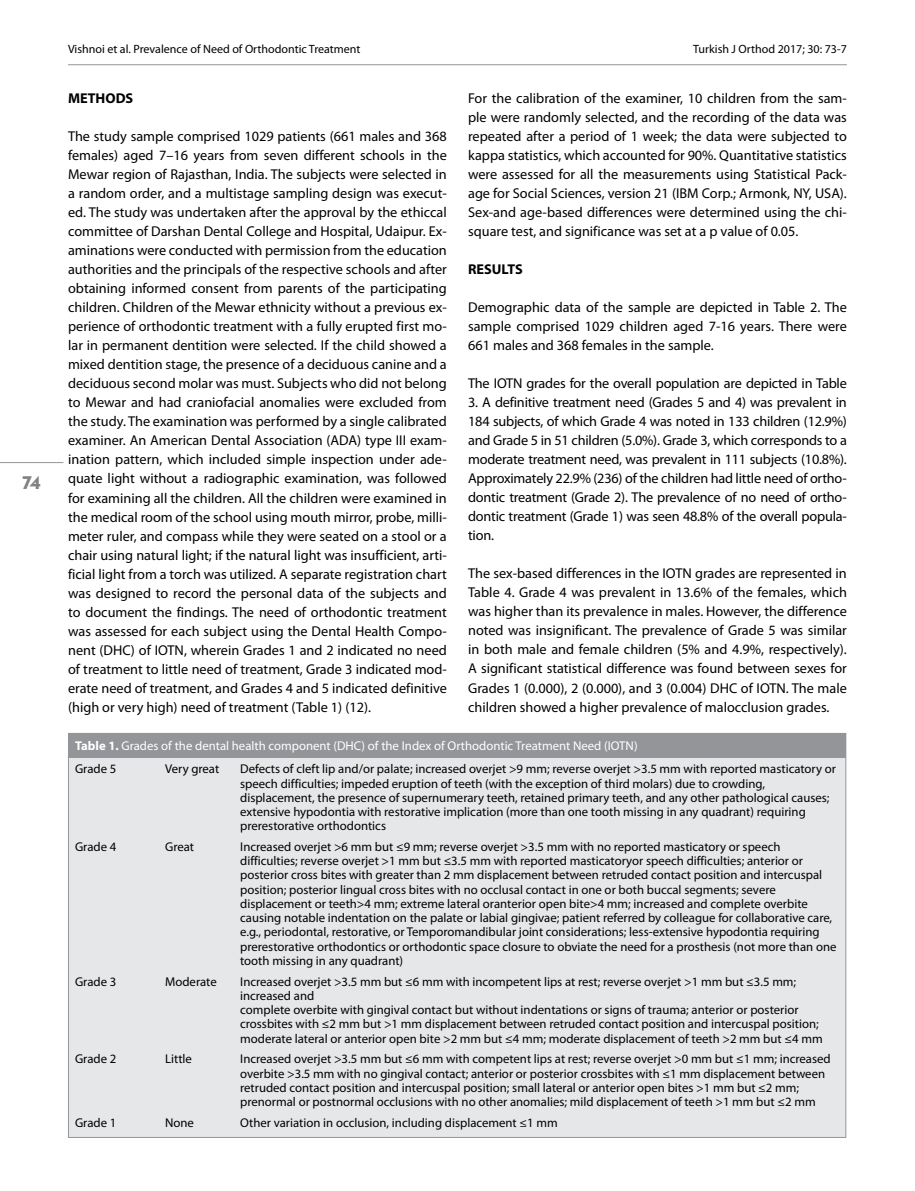
<style>
.page{position:relative;width:915px;height:1191px;background:#fff}
.page>*{position:absolute;margin:0;border:0;box-sizing:border-box;transform-origin:0 0}
.t1{font:18px "billcorporatenarrow super";color:#808285}
.t2{font:14.25px/19px "Myriad Pro";color:#000;text-align:justify}
.t3{font:700 14.25px "Myriad Pro";color:#000}
.t4{font:12.75px/14.2px "Myriad Pro";color:#000}
.t5{font:12.75px/22.8px "Myriad Pro";color:#fff}
.t6{font:12px "Myriad Pro";color:#000}
.s1{font-weight:700}
.s2{color:#000}
</style>
<div class="page">
<div style="left:68px;top:733px;width:777px;height:404px;background:#e6e7e8"></div>
<div style="left:68px;top:733px;width:777px;height:24px;background:#939598"></div>
<hr style="left:68px;top:64px;width:778px;height:1px;background:#939598">
<hr style="left:0;top:462px;width:63px;height:1px;background:#939598">
<p class="t1" style="left:23px;top:470px;width:19px">74</p>
<p class="t6" style="left:68px;top:42px;width:294px">Vishnoi et al. Prevalence of Need of Orthodontic Treatment</p>
<p class="t6" style="left:692px;top:42px;width:155px">Turkish J Orthod 2017; 30: 73-7</p>
<p class="t2" style="left:468px;top:88px;width:380px">For the calibration of the examiner, 10 children from the sam&shy;ple were randomly selected, and the recording of the data was repeated after a period of 1 week; the data were subjected to kappa statistics, which accounted for 90%. Quantitative statistics were assessed for all the measurements using Statistical Pack&shy;age for Social Sciences, version 21 (IBM Corp.; Armonk, NY, USA).<br>Sex-and age-based differences were determined using the chi&shy;square test, and significance was set at a p value of 0.05.</p>
<p class="t3" style="left:468px;top:260px;width:56px">RESULTS</p>
<p class="t2" style="left:468px;top:298px;width:380px">Demographic data of the sample are depicted in Table 2. The sample comprised 1029 children aged 7-16 years. There were 661 males and 368 females in the sample.</p>
<p class="t2" style="left:468px;top:374px;width:380px">The IOTN grades for the overall population are depicted in Table</p>
<p class="t2" style="left:468px;top:393px;width:380px">3. A definitive treatment need (Grades 5 and 4) was prevalent in 184 subjects, of which Grade 4 was noted in 133 children (12.9%) and Grade 5 in 51 children (5.0%). Grade 3, which corresponds to a moderate treatment need, was prevalent in 111 subjects (10.8%).<br>Approximately 22.9% (236) of the children had little need of ortho&shy;dontic treatment (Grade 2). The prevalence of no need of ortho&shy;dontic treatment (Grade 1) was seen 48.8% of the overall popula&shy;tion.</p>
<p class="t2" style="left:468px;top:564px;width:380px">The sex-based differences in the IOTN grades are represented in Table 4. Grade 4 was prevalent in 13.6% of the females, which was higher than its prevalence in males. However, the difference noted was insignificant. The prevalence of Grade 5 was similar in both male and female children (5% and 4.9%, respectively).<br>A significant statistical difference was found between sexes for Grades 1 (0.000), 2 (0.000), and 3 (0.004) DHC of IOTN. The male children showed a higher prevalence of malocclusion grades.</p>
<p class="t5" style="left:75px;top:734px;width:564px"><span class="s1">Table 1.</span> Grades of the dental health component (DHC) of the Index of Orthodontic Treatment Need (IOTN)<br><span class="s2">Grade 5</span></p>
<p class="t3" style="left:68px;top:89px;width:67px">METHODS</p>
<p class="t2" style="left:68px;top:127px;width:380px">The study sample comprised 1029 patients (661 males and 368 females) aged 7–16 years from seven different schools in the Mewar region of Rajasthan, India. The subjects were selected in a random order, and a multistage sampling design was execut&shy;ed. The study was undertaken after the approval by the ethiccal committee of Darshan Dental College and Hospital, Udaipur. Ex&shy;aminations were conducted with permission from the education authorities and the principals of the respective schools and after obtaining informed consent from parents of the participating children. Children of the Mewar ethnicity without a previous ex&shy;perience of orthodontic treatment with a fully erupted first mo&shy;lar in permanent dentition were selected. If the child showed a mixed dentition stage, the presence of a deciduous canine and a deciduous second molar was must. Subjects who did not belong to Mewar and had craniofacial anomalies were excluded from the study. The examination was performed by a single calibrated examiner. An American Dental Association (ADA) type III exam&shy;ination pattern, which included simple inspection under ade&shy;quate light without a radiographic examination, was followed for examining all the children. All the children were examined in the medical room of the school using mouth mirror, probe, milli&shy;meter ruler, and compass while they were seated on a stool or a chair using natural light; if the natural light was insufficient, arti&shy;ficial light from a torch was utilized. A separate registration chart was designed to record the personal data of the subjects and to document the findings. The need of orthodontic treatment was assessed for each subject using the Dental Health Compo&shy;nent (DHC) of IOTN, wherein Grades 1 and 2 indicated no need of treatment to little need of treatment, Grade 3 indicated mod&shy;erate need of treatment, and Grades 4 and 5 indicated definitive (high or very high) need of treatment (Table 1) (12).</p>
<p class="t4" style="left:165px;top:761px;width:56px">Very great</p>
<p class="t4" style="left:240px;top:761px;width:597px">Defects of cleft lip and/or palate; increased overjet &gt;9 mm; reverse overjet &gt;3.5 mm with reported masticatory or speech difficulties; impeded eruption of teeth (with the exception of third molars) due to crowding, displacement, the presence of supernumerary teeth, retained primary teeth, and any other pathological causes; extensive hypodontia with restorative implication (more than one tooth missing in any quadrant) requiring prerestorative orthodontics</p>
<p class="t4" style="left:75px;top:839px;width:43px">Grade 4</p>
<p class="t4" style="left:165px;top:839px;width:30px">Great</p>
<p class="t4" style="left:240px;top:839px;width:597px">Increased overjet &gt;6 mm but ≤9 mm; reverse overjet &gt;3.5 mm with no reported masticatory or speech difficulties; reverse overjet &gt;1 mm but ≤3.5 mm with reported masticatoryor speech difficulties; anterior or posterior cross bites with greater than 2 mm displacement between retruded contact position and intercuspal position; posterior lingual cross bites with no occlusal contact in one or both buccal segments; severe displacement or teeth&gt;4 mm; extreme lateral oranterior open bite&gt;4 mm; increased and complete overbite causing notable indentation on the palate or labial gingivae; patient referred by colleague for collaborative care, e.g., periodontal, restorative, or Temporomandibular joint considerations; less-extensive hypodontia requiring prerestorative orthodontics or orthodontic space closure to obviate the need for a prosthesis (not more than one tooth missing in any quadrant)</p>
<p class="t4" style="left:75px;top:974px;width:43px">Grade 3</p>
<p class="t4" style="left:165px;top:974px;width:53px">Moderate</p>
<p class="t4" style="left:240px;top:974px;width:583px">Increased overjet &gt;3.5 mm but ≤6 mm with incompetent lips at rest; reverse overjet &gt;1 mm but ≤3.5 mm; increased and<br>complete overbite with gingival contact but without indentations or signs of trauma; anterior or posterior crossbites with ≤2 mm but &gt;1 mm displacement between retruded contact position and intercuspal position; moderate lateral or anterior open bite &gt;2 mm but ≤4 mm; moderate displacement of teeth &gt;2 mm but ≤4 mm</p>
<p class="t4" style="left:75px;top:1051px;width:43px">Grade 2</p>
<p class="t4" style="left:165px;top:1051px;width:28px">Little</p>
<p class="t4" style="left:240px;top:1051px;width:592px">Increased overjet &gt;3.5 mm but ≤6 mm with competent lips at rest; reverse overjet &gt;0 mm but ≤1 mm; increased overbite &gt;3.5 mm with no gingival contact; anterior or posterior crossbites with ≤1 mm displacement between retruded contact position and intercuspal position; small lateral or anterior open bites &gt;1 mm but ≤2 mm; prenormal or postnormal occlusions with no other anomalies; mild displacement of teeth &gt;1 mm but ≤2 mm</p>
<p class="t4" style="left:75px;top:1115px;width:43px">Grade 1</p>
<p class="t4" style="left:165px;top:1115px;width:30px">None</p>
<p class="t4" style="left:240px;top:1115px;width:319px">Other variation in occlusion, including displacement ≤1 mm</p>
</div>
